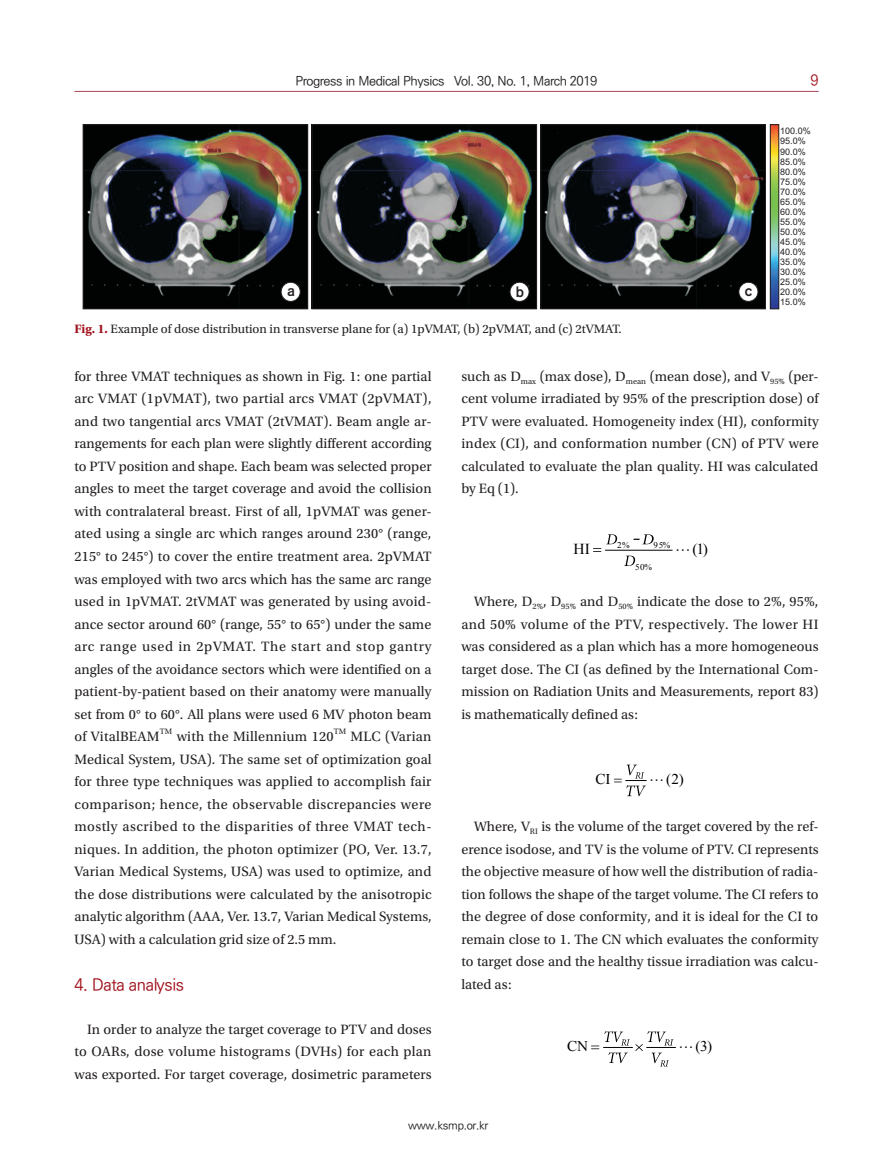
<style>
.page{position:relative;width:893px;height:1170px;background:#fff}
.page>*{position:absolute;margin:0;border:0;box-sizing:border-box;transform-origin:0 0}
.t1{font:500 16.5px "Ko Pub Dotum";letter-spacing:-.025em;color:#a1131d}
.t2{font:15.15px "Times New Roman";color:#000}
.t3{font:15px "Gothic 725 BT Bold A";color:#231f20}
.t4{font:500 15px "Ko Pub Dotum";color:#a1131d;scale:.95 1}
.t5{font:14.85px "Times New Roman";color:#000}
.t6{font:14.25px/22.5px "Utopia Std";color:#231f20;text-align:justify}
.t7{font:12.75px "Utopia Std";color:#231f20}
.t8{font:500 12.75px "Ko Pub Dotum";letter-spacing:-.03em;color:#231f20}
.t9{font:500 11.25px "Ko Pub Dotum";letter-spacing:-.03em;color:#231f20}
.t10{font:9px/10.1px "Arial";color:#231f20}
.t11{font:8.85px "Times New Roman";color:#000}
.t12{font:8.25px "Utopia Std";color:#231f20}
.s1{font-weight:700;color:#a1131d}
</style>
<div class="page">
<hr style="left:74px;top:91px;width:745px;height:1px;background:#ad4353">
<hr style="left:605px;top:550px;width:67px;height:1px;background:#000">
<img style="left:624px;top:550px;width:12px;height:16px">
<img style="left:648px;top:534px;width:15px;height:16px">
<img style="left:608px;top:534px;width:18px;height:16px">
<img style="left:593px;top:538px;width:17px;height:14px">
<img style="left:633px;top:534px;width:15px;height:18px">
<img style="left:627px;top:781px;width:19px;height:15px">
<img style="left:626px;top:764px;width:11px;height:5px">
<img style="left:614px;top:778px;width:16px;height:11px">
<img style="left:652px;top:1047px;width:13px;height:17px">
<img style="left:647px;top:1031px;width:19px;height:15px">
<img style="left:635px;top:1036px;width:17px;height:18px">
<img style="left:608px;top:1047px;width:20px;height:17px">
<img style="left:604px;top:1031px;width:19px;height:15px">
<img style="left:591px;top:1036px;width:17px;height:14px">
<svg style="left:660px;top:1057px;width:9px;height:9px"></svg>
<svg style="left:622px;top:1036px;width:11px;height:12px"></svg>
<img style="left:83px;top:124px;width:696px;height:185px">
<svg style="left:625px;top:769px;width:22px;height:12px"></svg>
<svg style="left:665px;top:1036px;width:11px;height:12px"></svg>
<p class="t8" style="left:296px;top:75px;width:303px">Progress in Medical Physics Vol. 30, No. 1, March 2019</p>
<p class="t4" style="left:810px;top:73px;width:10px">9</p>
<p class="t3" style="left:287px;top:282px;width:9px">a</p>
<p class="t3" style="left:516px;top:283px;width:10px">b</p>
<p class="t3" style="left:745px;top:282px;width:9px">c</p>
<p class="t7" style="left:74px;top:322px;width:549px"><span class="s1">Fig. 1.</span> Example of dose distribution in transverse plane for (a) 1pVMAT, (b) 2pVMAT, and (c) 2tVMAT.</p>
<p class="t10" style="left:780px;top:126px;width:32px">100.0%<br>95.0%<br>90.0%<br>85.0%<br>80.0%<br>75.0%<br>70.0%<br>65.0%<br>60.0%<br>55.0%<br>50.0%<br>45.0%<br>40.0%<br>35.0%<br>30.0%<br>25.0%<br>20.0%<br>15.0%</p>
<p class="t6" style="left:74px;top:365px;width:359px">for three VMAT techniques as shown in Fig. 1: one partial arc VMAT (1pVMAT), two partial arcs VMAT (2pVMAT), and two tangential arcs VMAT (2tVMAT). Beam angle ar&shy;rangements for each plan were slightly different according to PTV position and shape. Each beam was selected proper angles to meet the target coverage and avoid the collision with contralateral breast. First of all, 1pVMAT was gener&shy;ated using a single arc which ranges around 230° (range, 215° to 245°) to cover the entire treatment area. 2pVMAT was employed with two arcs which has the same arc range used in 1pVMAT. 2tVMAT was generated by using avoid&shy;ance sector around 60° (range, 55° to 65°) under the same arc range used in 2pVMAT. The start and stop gantry angles of the avoidance sectors which were identified on a patient-by-patient based on their anatomy were manually set from 0° to 60°. All plans were used 6 MV photon beam of VitalBEAM</p>
<p class="t12" style="left:160px;top:727px;width:14px">TM</p>
<p class="t6" style="left:177px;top:725px;width:158px">with the Millennium 120</p>
<p class="t12" style="left:334px;top:727px;width:14px">TM</p>
<p class="t6" style="left:74px;top:725px;width:359px;text-indent:276px">MLC (Varian Medical System, USA). The same set of optimization goal for three type techniques was applied to accomplish fair comparison; hence, the observable discrepancies were mostly ascribed to the disparities of three VMAT tech&shy;niques. In addition, the photon optimizer (PO, Ver. 13.7, Varian Medical Systems, USA) was used to optimize, and the dose distributions were calculated by the anisotropic analytic algorithm (AAA, Ver. 13.7, Varian Medical Systems, USA) with a calculation grid size of 2.5 mm.</p>
<p class="t1" style="left:74px;top:976px;width:111px">4. Data analysis</p>
<p class="t6" style="left:74px;top:1018px;width:359px;text-indent:13px">In order to analyze the target coverage to PTV and doses to OARs, dose volume histograms (DVHs) for each plan was exported. For target coverage, dosimetric parameters</p>
<p class="t6" style="left:461px;top:365px;width:359px">such as D<sub>max</sub> (max dose), D<sub>mean</sub> (mean dose), and V<sub>95%</sub> (per&shy;cent volume irradiated by 95% of the prescription dose) of PTV were evaluated. Homogeneity index (HI), conformity index (CI), and conformation number (CN) of PTV were calculated to evaluate the plan quality. HI was calculated by Eq (1).</p>
<p class="t11" style="left:617px;top:539px;width:14px">2%</p>
<p class="t11" style="left:654px;top:539px;width:18px">95%</p>
<p class="t2" style="left:573px;top:538px;width:18px">HI</p>
<p class="t2" style="left:693px;top:538px;width:17px">(1)</p>
<p class="t11" style="left:635px;top:560px;width:18px">50%</p>
<p class="t6" style="left:461px;top:590px;width:359px;text-indent:13px">Where, D<sub>2%</sub>, D<sub>95%</sub> and D<sub>50%</sub> indicate the dose to 2%, 95%, and 50% volume of the PTV, respectively. The lower HI was considered as a plan which has a more homogeneous target dose. The CI (as defined by the International Com&shy;mission on Radiation Units and Measurements, report 83) is mathematically defined as:</p>
<p class="t5" style="left:595px;top:769px;width:16px">CI</p>
<p class="t5" style="left:666px;top:769px;width:19px">(2)</p>
<p class="t6" style="left:461px;top:815px;width:359px;text-indent:13px">Where, V<sub>RI</sub> is the volume of the target covered by the ref&shy;erence isodose, and TV is the volume of PTV. CI represents the objective measure of how well the distribution of radia&shy;tion follows the shape of the target volume. The CI refers to the degree of dose conformity, and it is ideal for the CI to remain close to 1. The CN which evaluates the conformity to target dose and the healthy tissue irradiation was calcu&shy;lated as:</p>
<p class="t5" style="left:567px;top:1036px;width:22px">CN</p>
<p class="t5" style="left:695px;top:1036px;width:18px">(3)</p>
<p class="t9" style="left:408px;top:1120px;width:82px">www.ksmp.or.kr</p>
</div>
